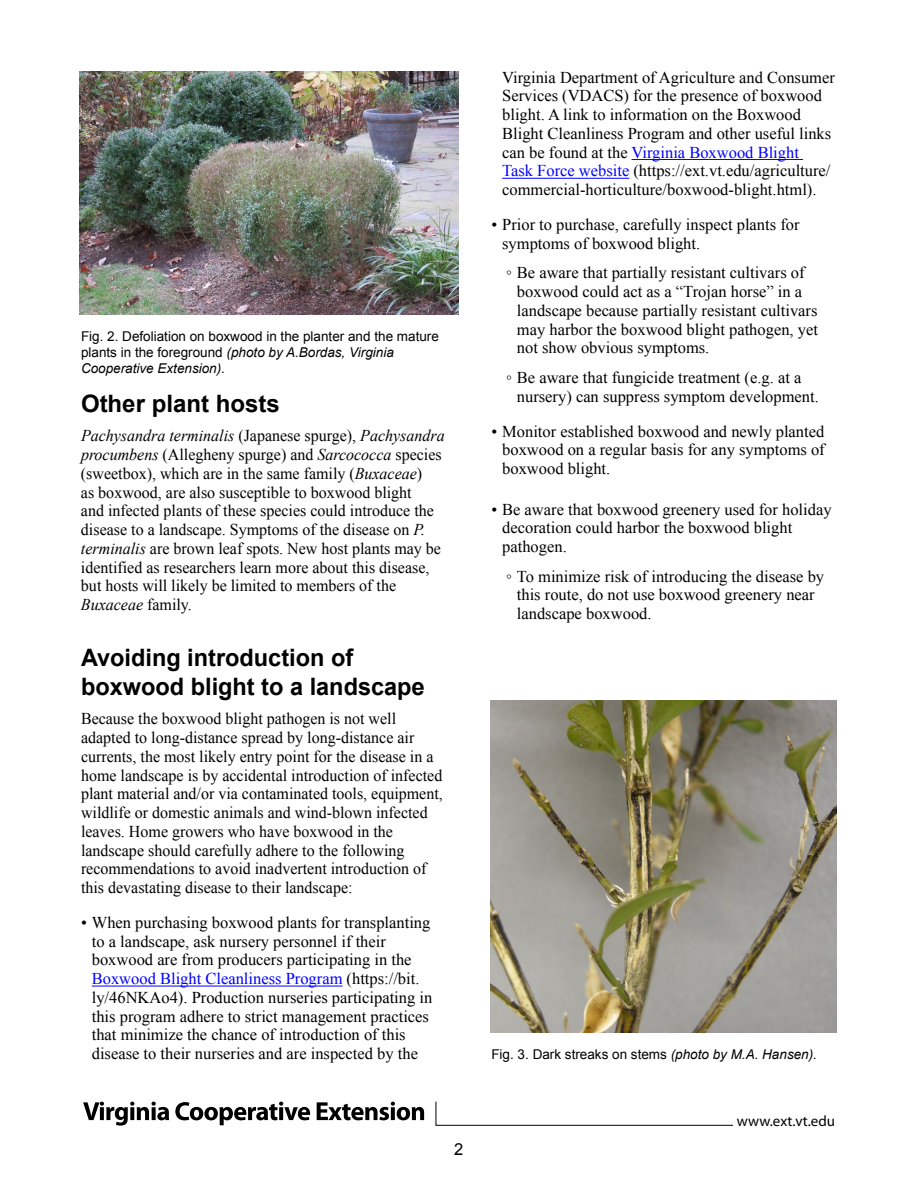
<style>
.page{position:relative;width:918px;height:1188px;background:#fff}
.page>*{position:absolute;margin:0;border:0;box-sizing:border-box;transform-origin:0 0}
.Subhead_1{font:700 24px/28.8px "Arial";color:#000}
.BT_no_hyphen{font:16.5px/18.8px "Times New Roman";color:#000}
.t1{font:16.5px "Arial";color:#000}
.t2{font:15px "Myriad Pro";color:#000}
.t3{font:13.5px/16.2px "Arial";color:#000}
.s1{font-style:italic}
.s2{color:#00f}
</style>
<div class="page">
<svg style="left:83px;top:1102px;width:86px;height:24px"></svg>
<svg style="left:175px;top:1102px;width:135px;height:23px"></svg>
<svg style="left:317px;top:1102px;width:107px;height:18px"></svg>
<svg style="left:435px;top:1101px;width:298px;height:25px"></svg>
<img style="left:490px;top:700px;width:347px;height:332px">
<hr style="left:632px;top:159px;width:171px;height:1px;background:#00f">
<hr style="left:502px;top:178px;width:127px;height:1px;background:#00f">
<hr style="left:92px;top:986px;width:250px;height:1px;background:#00f">
<img style="left:80px;top:71px;width:379px;height:243px">
<p class="t3" style="left:81px;top:328px;width:359px">Fig. 2. Defoliation on boxwood in the planter and the mature plants in the foreground <span class="s1">(photo by A.Bordas, Virginia<br>Cooperative Extension)</span>.</p>
<h2 class="Subhead_1" style="left:81px;top:390px;width:200px">Other plant hosts</h2>
<p class="BT_no_hyphen" style="left:81px;top:426px;width:365px"><span class="s1">Pachysandra terminalis</span> (Japanese spurge), <span class="s1">Pachysandra procumbens</span> (Allegheny spurge) and <span class="s1">Sarcococca</span> species (sweetbox), which are in the same family (<span class="s1">Buxaceae</span>)<br>as boxwood, are also susceptible to boxwood blight<br>and infected plants of these species could introduce the disease to a landscape. Symptoms of the disease on <span class="s1">P. terminalis</span> are brown leaf spots. New host plants may be identified as researchers learn more about this disease, but hosts will likely be limited to members of the <span class="s1">Buxaceae</span> family.</p>
<h2 class="Subhead_1" style="left:81px;top:644px;width:345px">Avoiding introduction of boxwood blight to a landscape</h2>
<p class="BT_no_hyphen" style="left:81px;top:709px;width:363px">Because the boxwood blight pathogen is not well adapted to long-distance spread by long-distance air currents, the most likely entry point for the disease in a home landscape is by accidental introduction of infected plant material and/or via contaminated tools, equipment, wildlife or domestic animals and wind-blown infected leaves. Home growers who have boxwood in the landscape should carefully adhere to the following recommendations to avoid inadvertent introduction of this devastating disease to their landscape:</p>
<p class="BT_no_hyphen" style="left:92px;top:913px;width:342px;text-indent:-11px">• When purchasing boxwood plants for transplanting to a landscape, ask nursery personnel if their boxwood are from producers participating in the <span class="s2">Boxwood Blight Cleanliness Program</span> (https://bit. ly/46NKAo4). Production nurseries participating in this program adhere to strict management practices that minimize the chance of introduction of this disease to their nurseries and are inspected by the</p>
<p class="t1" style="left:454px;top:1139px;width:11px">2</p>
<p class="BT_no_hyphen" style="left:502px;top:68px;width:334px">Virginia Department of Agriculture and Consumer Services (VDACS) for the presence of boxwood blight. A link to information on the Boxwood Blight Cleanliness Program and other useful links can be found at the <span class="s2">Virginia Boxwood Blight<br>Task Force website</span> (https://ext.vt.edu/agriculture/ commercial-horticulture/boxwood-blight.html).</p>
<p class="BT_no_hyphen" style="left:502px;top:215px;width:299px;text-indent:-11px">• Prior to purchase, carefully inspect plants for symptoms of boxwood blight.</p>
<p class="BT_no_hyphen" style="left:517px;top:263px;width:303px;text-indent:-11px">◦ Be aware that partially resistant cultivars of boxwood could act as a “Trojan horse” in a landscape because partially resistant cultivars may harbor the boxwood blight pathogen, yet not show obvious symptoms.</p>
<p class="BT_no_hyphen" style="left:517px;top:368px;width:303px;text-indent:-11px">◦ Be aware that fungicide treatment (e.g. at a nursery) can suppress symptom development.</p>
<p class="BT_no_hyphen" style="left:502px;top:422px;width:324px;text-align:justify;text-indent:-11px">• Monitor established boxwood and newly planted boxwood on a regular basis for any symptoms of boxwood blight.</p>
<p class="BT_no_hyphen" style="left:502px;top:499px;width:331px;text-indent:-11px">• Be aware that boxwood greenery used for holiday decoration could harbor the boxwood blight pathogen.</p>
<p class="BT_no_hyphen" style="left:517px;top:566px;width:309px;text-indent:-11px">◦ To minimize risk of introducing the disease by this route, do not use boxwood greenery near landscape boxwood.</p>
<p class="t3" style="left:491px;top:1046px;width:327px">Fig. 3. Dark streaks on stems <span class="s1">(photo by M.A. Hansen).</span></p>
<p class="t2" style="left:737px;top:1112px;width:100px">www.ext.vt.edu</p>
</div>
